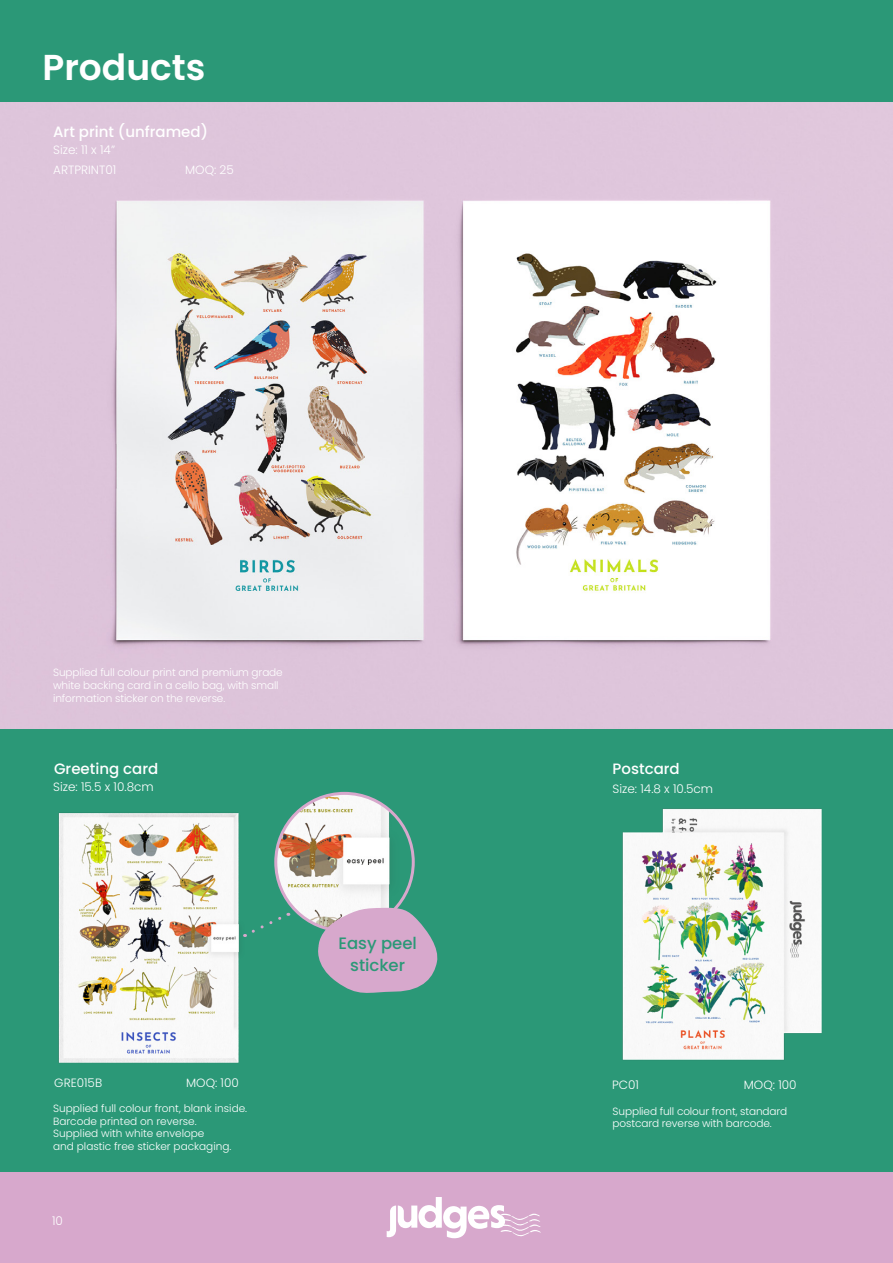
<style>
.page{position:relative;width:893px;height:1263px;background:#fff}
.page>*{position:absolute;margin:0;border:0;box-sizing:border-box;transform-origin:0 0}
.t1{font:600 36px "Poppins";color:#fff}
.t2{font:500 16.5px/22.5px "Poppins";color:#2b9877;text-align:center}
.Product_Title{font:500 15px "Poppins";color:#fff}
.Product_Dims{font:300 12px "Poppins";color:#fff}
.Product_Details{font:300 12px "Poppins";color:#fff}
.Product_Details-2{font:300 10.5px/12.6px "Poppins";letter-spacing:-.01em;color:#fff}
</style>
<div class="page">
<div style="left:0;top:1172px;width:893px;height:91px;background:#d7a8cc"></div>
<svg style="left:387px;top:1197px;width:154px;height:41px"></svg>
<div style="left:0;top:0;width:893px;height:102px;background:#2b9877"></div>
<hr style="left:892px;top:102px;width:1px;height:1070px;background:#dfc6dc">
<div style="left:0;top:729px;width:892px;height:443px;background:#2b9877"></div>
<img style="left:0;top:102px;width:892px;height:627px">
<img style="left:622px;top:808px;width:200px;height:252px">
<img style="left:58px;top:813px;width:187px;height:250px">
<img style="left:276px;top:793px;width:137px;height:138px;border-radius:69px">
<svg style="left:314px;top:907px;width:124px;height:86px"></svg>
<svg style="left:245px;top:912px;width:44px;height:25px"></svg>
<p class="t1" style="left:43px;top:47px;width:164px">Products</p>
<p class="Product_Title" style="left:53px;top:123px;width:156px">Art print (unframed)</p>
<p class="Product_Dims" style="left:53px;top:142px;width:63px">Size: 11 x 14”</p>
<p class="Product_Details" style="left:53px;top:163px;width:65px">ARTPRINT01</p>
<p class="Product_Details" style="left:185px;top:163px;width:50px">MOQ: 25</p>
<p class="Product_Details-2" style="left:53px;top:666px;width:231px">Supplied full colour print and premium grade white backing card in a cello bag, with small information sticker on the reverse.</p>
<p class="Product_Title" style="left:54px;top:760px;width:106px">Greeting card</p>
<p class="Product_Dims" style="left:53px;top:780px;width:102px">Size: 15.5 x 10.8cm</p>
<p class="Product_Details" style="left:54px;top:1076px;width:49px">GRE015B</p>
<p class="Product_Details" style="left:186px;top:1076px;width:54px">MOQ: 100</p>
<p class="Product_Details-2" style="left:53px;top:1102px;width:196px">Supplied full colour front, blank inside.</p>
<p class="Product_Details-2" style="left:53px;top:1115px;width:145px">Barcode printed on reverse.</p>
<p class="Product_Details-2" style="left:53px;top:1127px;width:153px">Supplied with white envelope</p>
<p class="Product_Details-2" style="left:53px;top:1140px;width:180px">and plastic free sticker packaging.</p>
<p class="Product_Dims" style="left:52px;top:1214px;width:12px">10</p>
<p class="t2" style="left:338px;top:932px;width:80px">Easy peel sticker</p>
<p class="Product_Title" style="left:613px;top:760px;width:69px">Postcard</p>
<p class="Product_Dims" style="left:613px;top:781px;width:102px">Size: 14.8 x 10.5cm</p>
<p class="Product_Details" style="left:612px;top:1078px;width:28px">PC01</p>
<p class="Product_Details" style="left:744px;top:1078px;width:54px">MOQ: 100</p>
<p class="Product_Details-2" style="left:613px;top:1105px;width:176px">Supplied full colour front, standard postcard reverse with barcode.</p>
</div>
